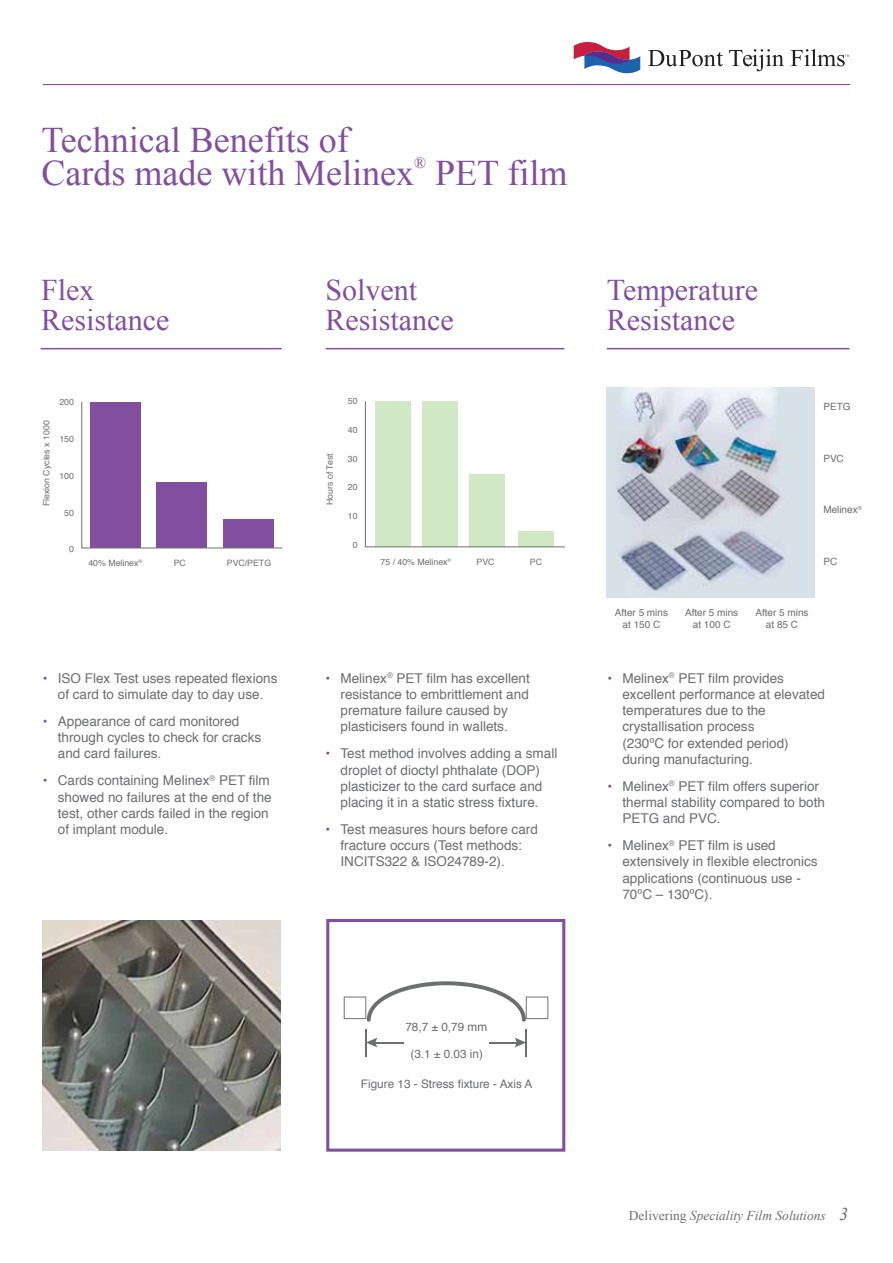
<style>
.page{position:relative;width:893px;height:1263px;background:#fff}
.page>*{position:absolute;margin:0;border:0;box-sizing:border-box;transform-origin:0 0}
.t1{font:36px/33px "Times New Roman";color:#824e9f}
.t2{font:30px/30px "Times New Roman";color:#824e9f}
.t3{font:15.75px "Times New Roman";color:#824e9f}
.t4{font:13.5px/16.2px "Helvetica";color:#6d6e71}
.t5{font:italic 13.5px "Times New Roman";color:#6d6e71}
.t6{font:11.85px "Helvetica";color:#6d6e71}
.t7{font:10.05px "Helvetica";color:#6d6e71}
.t8{font:9.9px/12px "Helvetica";color:#6d6e71;text-align:center}
.t9{font:8.7px "Helvetica";color:#6d6e71}
.s1{color:#824e9f}
.s2{font-style:normal}
.s3{font-size:18px}
</style>
<div class="page">
<img style="left:607px;top:387px;width:207px;height:211px">
<hr style="left:43px;top:84px;width:807px;height:1px;background:#824e9f">
<hr style="left:41px;top:348px;width:241px;height:1px;background:#824e9f">
<hr style="left:326px;top:348px;width:238px;height:1px;background:#824e9f">
<hr style="left:607px;top:348px;width:242px;height:1px;background:#824e9f">
<svg style="left:81px;top:402px;width:201px;height:147px"></svg>
<svg style="left:364px;top:401px;width:201px;height:147px"></svg>
<img style="left:43px;top:920px;width:237px;height:230px">
<svg style="left:574px;top:42px;width:66px;height:32px"></svg>
<svg style="left:648px;top:50px;width:75px;height:16px"></svg>
<svg style="left:729px;top:49px;width:55px;height:22px"></svg>
<svg style="left:790px;top:49px;width:59px;height:17px"></svg>
<svg style="left:344px;top:981px;width:204px;height:41px"></svg>
<svg style="left:365px;top:1029px;width:38px;height:27px"></svg>
<svg style="left:489px;top:1029px;width:38px;height:27px"></svg>
<div style="left:326px;top:919px;width:239px;height:233px;border:3px solid #824e9f"></div>
<h1 class="t1" style="left:41px;top:123px;width:374px">Technical Benefits of<br>Cards made with Melinex</h1>
<p class="t3" style="left:414px;top:153px;width:13px">®</p>
<h1 class="t1" style="left:435px;top:156px;width:134px">PET film</h1>
<h2 class="t2" style="left:41px;top:275px;width:130px">Flex<br>Resistance</h2>
<h2 class="t2" style="left:607px;top:275px;width:153px">Temperature<br>Resistance</h2>
<h2 class="t2" style="left:326px;top:275px;width:130px">Solvent<br>Resistance</h2>
<p class="t9" style="left:40px;top:506px;width:87px;rotate:-90deg">Flexion Cycles x 1000</p>
<p class="t9" style="left:59px;top:395px;width:16px">200</p>
<p class="t9" style="left:59px;top:432px;width:16px">150</p>
<p class="t9" style="left:59px;top:469px;width:16px">100</p>
<p class="t9" style="left:64px;top:506px;width:11px">50</p>
<p class="t9" style="left:69px;top:543px;width:6px">0</p>
<p class="t9" style="left:88px;top:556px;width:55px">40% Melinex<sup>®</sup></p>
<p class="t9" style="left:174px;top:556px;width:14px">PC</p>
<p class="t9" style="left:227px;top:556px;width:46px">PVC/PETG</p>
<p class="t9" style="left:323px;top:505px;width:53px;rotate:-90deg">Hours of Test</p>
<p class="t9" style="left:348px;top:394px;width:11px">50</p>
<p class="t9" style="left:348px;top:423px;width:11px">40</p>
<p class="t9" style="left:348px;top:452px;width:11px">30</p>
<p class="t9" style="left:348px;top:480px;width:11px">20</p>
<p class="t9" style="left:348px;top:509px;width:11px">10</p>
<p class="t9" style="left:353px;top:538px;width:6px">0</p>
<p class="t9" style="left:381px;top:555px;width:72px">75 / 40% Melinex<sup>®</sup></p>
<p class="t9" style="left:477px;top:555px;width:19px">PVC</p>
<p class="t9" style="left:530px;top:555px;width:14px">PC</p>
<p class="t8" style="left:823px;top:401px;width:29px">PETG</p>
<p class="t8" style="left:823px;top:453px;width:22px">PVC</p>
<p class="t7" style="left:823px;top:502px;width:40px">Melinex<sup>®</sup></p>
<p class="t8" style="left:823px;top:555px;width:15px">PC</p>
<p class="t8" style="left:615px;top:607px;width:55px">After 5 mins at 150 C</p>
<p class="t8" style="left:685px;top:607px;width:55px">After 5 mins at 100 C</p>
<p class="t8" style="left:755px;top:607px;width:55px">After 5 mins at 85 C</p>
<p class="t4" style="left:43px;top:670px;width:236px;text-align:center"><span class="s1">•</span> ISO Flex Test uses repeated flexions of card to simulate day to day use.</p>
<p class="t4" style="left:58px;top:713px;width:205px;text-indent:-15px"><span class="s1">•</span> Appearance of card monitored through cycles to check for cracks and card failures.</p>
<p class="t4" style="left:58px;top:773px;width:215px;text-indent:-15px"><span class="s1">•</span> Cards containing Melinex<sup>®</sup> PET film showed no failures at the end of the test, other cards failed in the region of implant module.</p>
<p class="t4" style="left:340px;top:670px;width:191px;text-indent:-15px"><span class="s1">•</span> Melinex<sup>®</sup> PET film has excellent resistance to embrittlement and premature failure caused by plasticisers found in wallets.</p>
<p class="t4" style="left:326px;top:746px;width:233px;text-align:center"><span class="s1">•</span> Test method involves adding a small droplet of dioctyl phthalate (DOP) plasticizer to the card surface and placing it in a static stress fixture.</p>
<p class="t4" style="left:340px;top:821px;width:199px;text-indent:-15px"><span class="s1">•</span> Test measures hours before card fracture occurs (Test methods:<br>INCITS322 &amp; ISO24789-2).</p>
<p class="t6" style="left:405px;top:1018px;width:83px">78,7 ± 0,79 mm</p>
<p class="t6" style="left:410px;top:1045px;width:74px">(3.1 ± 0.03 in)</p>
<p class="t6" style="left:361px;top:1075px;width:173px">Figure 13 - Stress fixture - Axis A</p>
<p class="t4" style="left:622px;top:670px;width:204px;text-indent:-15px"><span class="s1">•</span> Melinex<sup>®</sup> PET film provides excellent performance at elevated temperatures due to the crystallisation process<br>(230ºC for extended period) during manufacturing.</p>
<p class="t4" style="left:622px;top:778px;width:204px;text-indent:-15px"><span class="s1">•</span> Melinex<sup>®</sup> PET film offers superior thermal stability compared to both<br>PETG and PVC.</p>
<p class="t4" style="left:622px;top:838px;width:197px;text-indent:-15px"><span class="s1">•</span> Melinex<sup>®</sup> PET film is used extensively in flexible electronics applications (continuous use -<br>70ºC – 130ºC).</p>
<p class="t5" style="left:629px;top:1206px;width:221px"><span class="s2">Delivering</span> Speciality Film Solutions <span class="s3">3</span></p>
</div>
